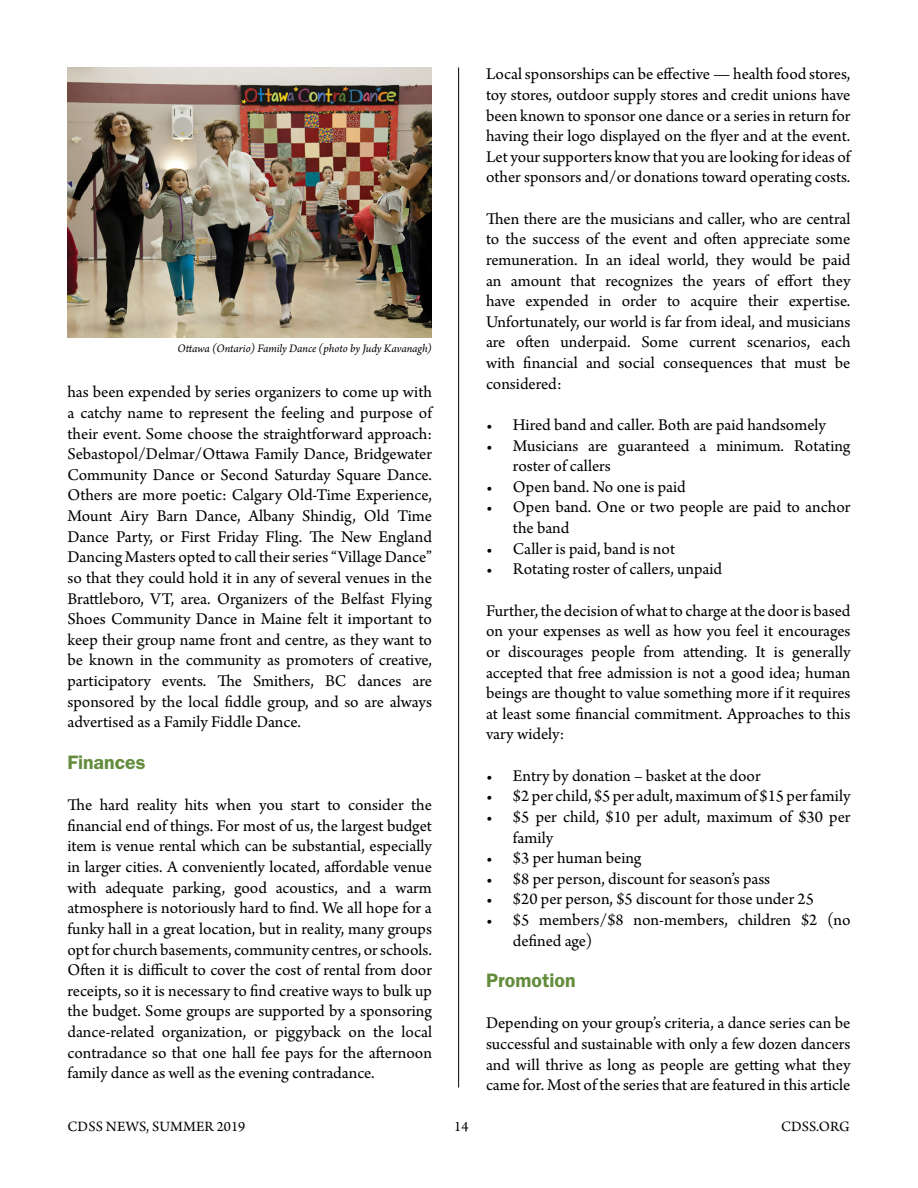
<style>
.page{position:relative;width:918px;height:1188px;background:#fff}
.page>*{position:absolute;margin:0;border:0;box-sizing:border-box;transform-origin:0 0}
.t1{font:600 19.5px "Franklin Gothic";color:#638c3d}
.t2{font:17.25px/20.7px "Arno Pro";color:#000;text-align:justify}
.t3{font:15px "Arno Pro";letter-spacing:.005em;color:#000}
.t4{font:italic 12px "Arno Pro";letter-spacing:-.005em;color:#000}
</style>
<div class="page">
<hr style="left:458px;top:68px;width:1px;height:1020px;background:#000">
<img style="left:68px;top:68px;width:364px;height:269px">
<p class="t4" style="left:178px;top:342px;width:256px">Ottawa (Ontario) Family Dance (photo by Judy Kavanagh)</p>
<p class="t2" style="left:68px;top:383px;width:366px">has been expended by series organizers to come up with a catchy name to represent the feeling and purpose of their event. Some choose the straightforward approach:<br>Sebastopol/Delmar/Ottawa Family Dance, Bridgewater Community Dance or Second Saturday Square Dance.<br>Others are more poetic: Calgary Old-Time Experience, Mount Airy Barn Dance, Albany Shindig, Old Time Dance Party, or First Friday Fling. The New England Dancing Masters opted to call their series “Village Dance” so that they could hold it in any of several venues in the Brattleboro, VT, area. Organizers of the Belfast Flying Shoes Community Dance in Maine felt it important to keep their group name front and centre, as they want to be known in the community as promoters of creative, participatory events. The Smithers, BC dances are sponsored by the local fiddle group, and so are always advertised as a Family Fiddle Dance.</p>
<p class="t1" style="left:68px;top:751px;width:79px">Finances</p>
<p class="t2" style="left:68px;top:796px;width:366px">The hard reality hits when you start to consider the financial end of things. For most of us, the largest budget item is venue rental which can be substantial, especially in larger cities. A conveniently located, affordable venue with adequate parking, good acoustics, and a warm atmosphere is notoriously hard to find. We all hope for a funky hall in a great location, but in reality, many groups opt for church basements, community centres, or schools.<br>Often it is difficult to cover the cost of rental from door receipts, so it is necessary to find creative ways to bulk up the budget. Some groups are supported by a sponsoring dance-related organization, or piggyback on the local contradance so that one hall fee pays for the afternoon family dance as well as the evening contradance.</p>
<p class="t2" style="left:486px;top:65px;width:366px">Local sponsorships can be effective — health food stores, toy stores, outdoor supply stores and credit unions have been known to sponsor one dance or a series in return for having their logo displayed on the flyer and at the event.<br>Let your supporters know that you are looking for ideas of other sponsors and/or donations toward operating costs.</p>
<p class="t2" style="left:486px;top:209px;width:366px">Then there are the musicians and caller, who are central to the success of the event and often appreciate some remuneration. In an ideal world, they would be paid an amount that recognizes the years of effort they have expended in order to acquire their expertise.<br>Unfortunately, our world is far from ideal, and musicians are often underpaid. Some current scenarios, each with financial and social consequences that must be considered:</p>
<p class="t2" style="left:486px;top:415px;width:342px">• Hired band and caller. Both are paid handsomely</p>
<p class="t2" style="left:513px;top:436px;width:339px;text-indent:-27px">• Musicians are guaranteed a minimum. Rotating roster of callers</p>
<p class="t2" style="left:486px;top:477px;width:201px">• Open band. No one is paid</p>
<p class="t2" style="left:513px;top:498px;width:339px;text-indent:-27px">• Open band. One or two people are paid to anchor the band</p>
<p class="t2" style="left:486px;top:539px;width:191px">• Caller is paid, band is not</p>
<p class="t2" style="left:486px;top:560px;width:238px">• Rotating roster of callers, unpaid</p>
<p class="t2" style="left:486px;top:601px;width:366px">Further, the decision of what to charge at the door is based on your expenses as well as how you feel it encourages or discourages people from attending. It is generally accepted that free admission is not a good idea; human beings are thought to value something more if it requires at least some financial commitment. Approaches to this vary widely:</p>
<p class="t2" style="left:486px;top:766px;width:276px">• Entry by donation – basket at the door</p>
<p class="t2" style="left:486px;top:787px;width:366px">• $2 per child, $5 per adult, maximum of $15 per family</p>
<p class="t2" style="left:513px;top:807px;width:339px;text-indent:-27px">• $5 per child, $10 per adult, maximum of $30 per family</p>
<p class="t2" style="left:486px;top:849px;width:157px">• $3 per human being</p>
<p class="t2" style="left:486px;top:869px;width:286px">• $8 per person, discount for season’s pass</p>
<p class="t2" style="left:486px;top:890px;width:330px">• $20 per person, $5 discount for those under 25</p>
<p class="t2" style="left:513px;top:910px;width:339px;text-indent:-27px">• $5 members/$8 non-members, children $2 (no defined age)</p>
<p class="t1" style="left:486px;top:969px;width:91px">Promotion</p>
<p class="t2" style="left:486px;top:1014px;width:366px">Depending on your group’s criteria, a dance series can be successful and sustainable with only a few dozen dancers and will thrive as long as people are getting what they came for. Most of the series that are featured in this article</p>
<p class="t3" style="left:68px;top:1118px;width:179px">CDSS NEWS, SUMMER 2019</p>
<p class="t3" style="left:454px;top:1118px;width:16px">14</p>
<p class="t3" style="left:781px;top:1118px;width:70px">CDSS.ORG</p>
</div>
